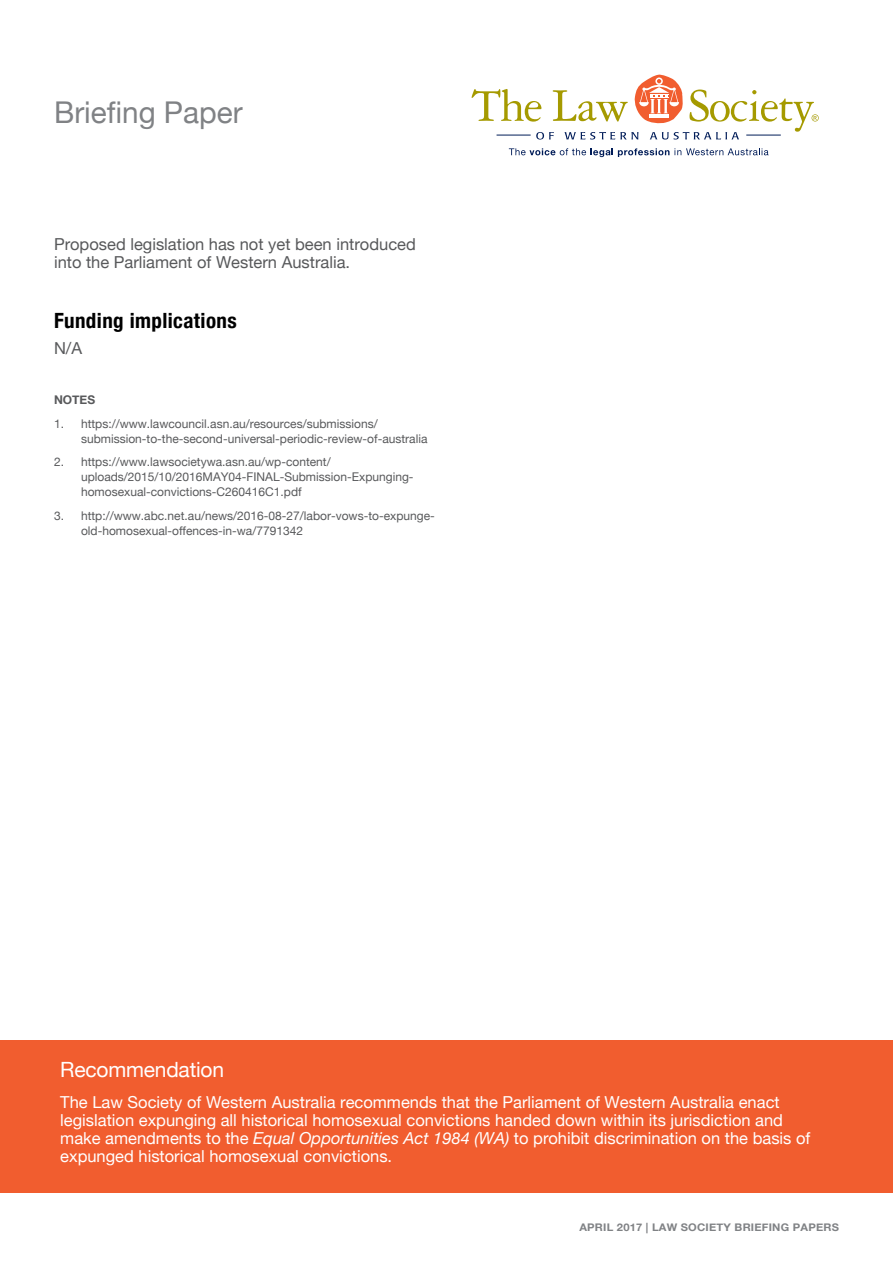
<style>
.page{position:relative;width:893px;height:1263px;background:#fff}
.page>*{position:absolute;margin:0;border:0;box-sizing:border-box;transform-origin:0 0}
.t1{font:30px "Helvetica Neue";color:#808285}
.t2{font:700 condensed 21px "Helvetica Neue";letter-spacing:.02em;color:#000}
.t3{font:21px "Helvetica Neue";color:#fff}
.t4{font:16.5px/18px "Helvetica Neue";color:#fff}
.t5{font:16.5px/18px "Helvetica Neue";color:#58595b}
.t6{font:12px/15px "Helvetica Neue";color:#58595b}
.t7{font:700 12px "Helvetica Neue";color:#58595b}
.t8{font:700 10.5px "Helvetica Neue";letter-spacing:.02em;color:#808285;scale:1.06 1}
.s1{font-style:italic}
</style>
<div class="page">
<svg style="left:509px;top:148px;width:259px;height:9px"></svg>
<svg style="left:472px;top:74px;width:347px;height:66px"></svg>
<div style="left:1px;top:1040px;width:892px;height:153px;background:#f15d2f"></div>
<h1 class="t1" style="left:54px;top:95px;width:190px">Briefing Paper</h1>
<h3 class="t5" style="left:54px;top:234px;width:363px">Proposed legislation has not yet been introduced into the Parliament of Western Australia.</h3>
<h2 class="t2" style="left:54px;top:308px;width:184px">Funding implications</h2>
<h3 class="t5" style="left:54px;top:339px;width:30px">N/A</h3>
<p class="t7" style="left:54px;top:393px;width:43px">NOTES</p>
<p class="t6" style="left:81px;top:416px;width:348px;text-indent:-27px">1. https://www.lawcouncil.asn.au/resources/submissions/ submission-to-the-second-universal-periodic-review-of-australia</p>
<p class="t6" style="left:81px;top:454px;width:251px;text-indent:-27px">2. https://www.lawsocietywa.asn.au/wp-content/ uploads/2015/10/2016MAY04-FINAL</p>
<p class="t6" style="left:81px;top:469px;width:334px;text-indent:199px">-Submission-Expunging&shy;homosexual-convictions-C260416C1.pdf</p>
<p class="t6" style="left:81px;top:508px;width:355px;text-indent:-27px">3. http://www.abc.net.au/news/2016-08-27/labor-vows-to-expunge&shy;old-homosexual-offences-in-wa/7791342</p>
<h2 class="t3" style="left:60px;top:1057px;width:165px">Recommendation</h2>
<p class="t4" style="left:60px;top:1092px;width:752px">The Law Society of Western Australia recommends that the Parliament of Western Australia enact legislation expunging all historical homosexual convictions handed down within its jurisdiction and make amendments to the <span class="s1">Equal Opportunities Act 1984 (WA)</span> to prohibit discrimination on the basis of expunged historical homosexual convictions.</p>
<p class="t8" style="left:579px;top:1220px;width:239px">APRIL 2017 | LAW SOCIETY BRI EFING PAPERS</p>
</div>
